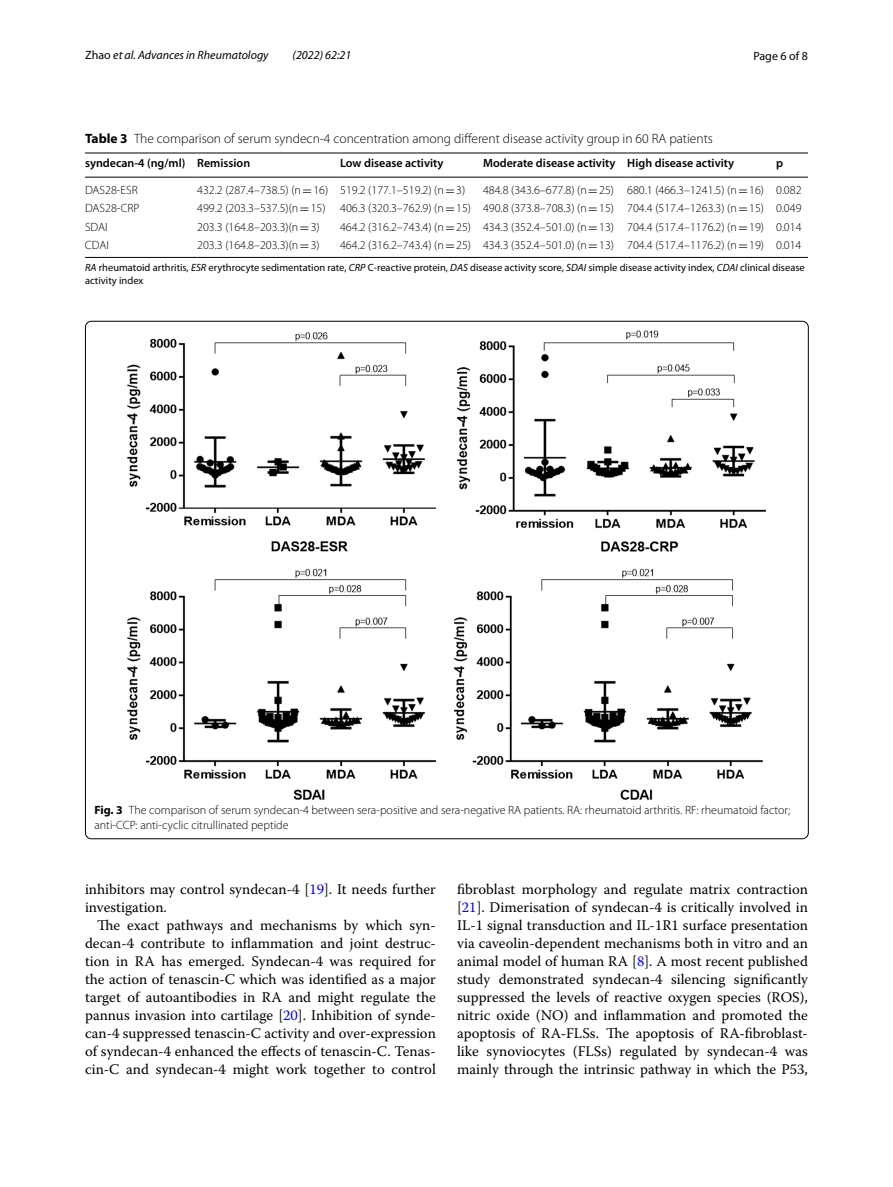
<style>
.page{position:relative;width:893px;height:1187px;background:#fff}
.page>*{position:absolute;margin:0;border:0;box-sizing:border-box;transform-origin:0 0}
.t1{font:14.7px/18px "Warnock Pro";color:#000;text-align:justify}
.t2{font:300 13.5px "Myriad Pro";color:#000}
.t3{font:300 12px/15px "Myriad Pro";color:#000}
.t4{font:600 12px "Myriad Pro";color:#000}
.t5{font:italic 12px "Myriad Pro";color:#000}
.t6{font:12px "Myriad Pro";color:#000}
.t7{font:10.5px/12.8px "Myriad Pro";color:#000}
.s1{font-style:normal}
.s2{font-weight:700}
.s3{font-family:"MTSY";font-weight:400}
.s4{font-style:italic}
.s5{color:#00f}
.s6{font-family:"STIX Math"}
</style>
<div class="page">
<hr style="left:85px;top:153px;width:112px;height:1px;background:#000">
<hr style="left:85px;top:177px;width:112px;height:1px;background:#000">
<hr style="left:197px;top:153px;width:143px;height:1px;background:#000">
<hr style="left:197px;top:177px;width:143px;height:1px;background:#000">
<hr style="left:340px;top:153px;width:143px;height:1px;background:#000">
<hr style="left:340px;top:177px;width:143px;height:1px;background:#000">
<hr style="left:483px;top:153px;width:144px;height:1px;background:#000">
<hr style="left:483px;top:177px;width:144px;height:1px;background:#000">
<hr style="left:627px;top:153px;width:149px;height:1px;background:#000">
<hr style="left:627px;top:177px;width:149px;height:1px;background:#000">
<hr style="left:776px;top:153px;width:32px;height:1px;background:#000">
<hr style="left:776px;top:177px;width:32px;height:1px;background:#000">
<hr style="left:85px;top:257px;width:112px;height:1px;background:#000">
<hr style="left:197px;top:257px;width:143px;height:1px;background:#000">
<hr style="left:340px;top:257px;width:143px;height:1px;background:#000">
<hr style="left:483px;top:257px;width:144px;height:1px;background:#000">
<hr style="left:627px;top:257px;width:149px;height:1px;background:#000">
<hr style="left:776px;top:257px;width:32px;height:1px;background:#000">
<img style="left:128px;top:330px;width:638px;height:469px">
<p class="t5" style="left:85px;top:48px;width:185px"><span class="s1">Zhao</span> et al. Advances in Rheumatology</p>
<p class="t5" style="left:293px;top:48px;width:60px">(2022) 62:21</p>
<p class="t6" style="left:753px;top:48px;width:56px">Page 6 of 8</p>
<p class="t2" style="left:85px;top:131px;width:629px"><span class="s2">Table 3</span> The comparison of serum syndecn-4 concentration among different disease activity group in 60 RA patients</p>
<p class="t4" style="left:85px;top:156px;width:167px">syndecan-4 (ng/ml) Remission</p>
<p class="t4" style="left:340px;top:156px;width:105px">Low disease activity</p>
<p class="t4" style="left:483px;top:156px;width:253px">Moderate disease activity High disease activity</p>
<p class="t4" style="left:776px;top:156px;width:9px">p</p>
<p class="t3" style="left:85px;top:183px;width:54px">DAS28-ESR</p>
<p class="t3" style="left:197px;top:183px;width:270px">432.2 (287.4–738.5) (n<span class="s3">=</span>16) 519.2 (177.1–519.2) (n<span class="s3">=</span>3)</p>
<p class="t3" style="left:483px;top:183px;width:320px">484.8 (343.6–677.8) (n<span class="s3">=</span>25) 680.1 (466.3–1241.5) (n<span class="s3">=</span>16) 0.082</p>
<p class="t3" style="left:85px;top:201px;width:56px">DAS28-CRP</p>
<p class="t3" style="left:197px;top:201px;width:606px">499.2 (203.3–537.5)(n<span class="s3">=</span>15) 406.3 (320.3–762.9) (n<span class="s3">=</span>15) 490.8 (373.8–708.3) (n<span class="s3">=</span>15) 704.4 (517.4–1263.3) (n<span class="s3">=</span>15) 0.049</p>
<p class="t3" style="left:85px;top:219px;width:24px">SDAI</p>
<p class="t3" style="left:197px;top:219px;width:124px">203.3 (164.8–203.3)(n<span class="s3">=</span>3)</p>
<p class="t3" style="left:340px;top:219px;width:463px">464.2 (316.2–743.4) (n<span class="s3">=</span>25) 434.3 (352.4–501.0) (n<span class="s3">=</span>13) 704.4 (517.4–1176.2) (n<span class="s3">=</span>19) 0.014</p>
<p class="t3" style="left:85px;top:237px;width:25px">CDAI</p>
<p class="t3" style="left:197px;top:237px;width:124px">203.3 (164.8–203.3)(n<span class="s3">=</span>3)</p>
<p class="t3" style="left:340px;top:237px;width:463px">464.2 (316.2–743.4) (n<span class="s3">=</span>25) 434.3 (352.4–501.0) (n<span class="s3">=</span>13) 704.4 (517.4–1176.2) (n<span class="s3">=</span>19) 0.014</p>
<p class="t7" style="left:85px;top:261px;width:721px"><span class="s4">RA</span> rheumatoid arthritis, <span class="s4">ESR</span> erythrocyte sedimentation rate, <span class="s4">CRP</span> C-reactive protein, <span class="s4">DAS</span> disease activity score, <span class="s4">SDAI</span> simple disease activity index, <span class="s4">CDAI</span> clinical disease activity index</p>
<p class="t3" style="left:94px;top:802px;width:697px"><span class="s2">Fig. 3</span> The comparison of serum syndecan-4 between sera-positive and sera-negative RA patients. RA: rheumatoid arthritis. RF: rheumatoid factor; anti-CCP: anti-cyclic citrullinated peptide</p>
<p class="t1" style="left:85px;top:879px;width:352px">inhibitors may control syndecan-4 [<span class="s5">19</span>]. It needs further investigation.</p>
<p class="t1" style="left:85px;top:915px;width:352px;text-indent:12px">The exact pathways and mechanisms by which syn&shy;decan-4 contribute to inflammation and joint destruc&shy;tion in RA has emerged. Syndecan-4 was required for the action of tenascin-C which was identified as a major target of autoantibodies in RA and might regulate the pannus invasion into cartilage [<span class="s5">20</span>]. Inhibition of synde&shy;can-4 suppressed tenascin-C activity and over-expression of syndecan-4 enhanced the effects of tenascin-C. Tenas&shy;cin-C and syndecan-4 might work together to control</p>
<p class="t1" style="left:457px;top:879px;width:352px">fibroblast morphology and regulate matrix contraction [<span class="s5">21</span>]. Dimerisation of syndecan-4 is critically involved in IL-1 signal transduction and IL-1R1 surface presentation via caveolin-dependent mechanisms both in vitro and an animal model of human RA [<span class="s5">8</span>]. A most recent published study demonstrated syndecan-4 silencing significantly suppressed the levels of reactive oxygen species (ROS), nitric oxide (NO) and inflammation and promoted the apoptosis of RA<span class="s6">‐</span>FLSs. The apoptosis of RA<span class="s6">‐</span>fibroblast&shy;like synoviocytes (FLSs) regulated by syndecan-4 was mainly through the intrinsic pathway in which the P53,</p>
</div>
